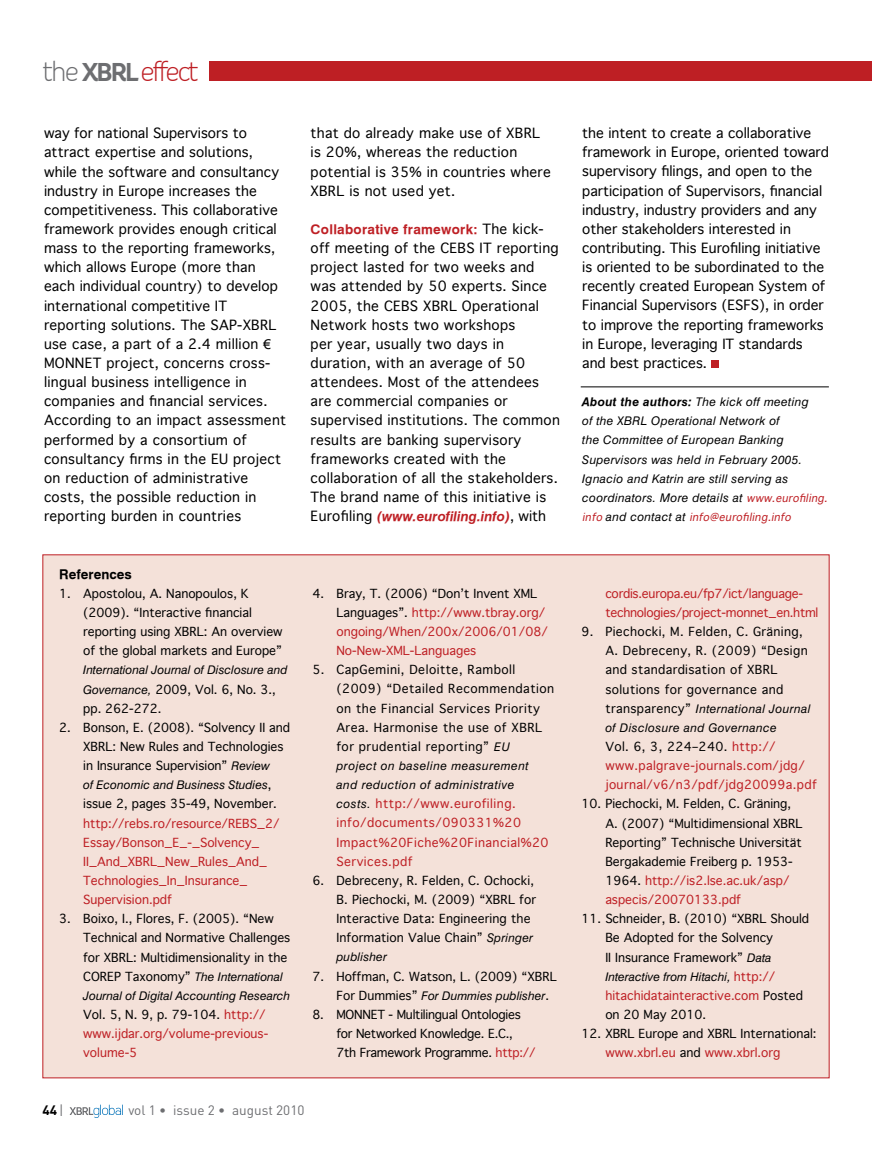
<style>
.page{position:relative;width:872px;height:1149px;background:#fff}
.page>*{position:absolute;margin:0;border:0;box-sizing:border-box;transform-origin:0 0}
.t1{font:300 27px "Oceania";letter-spacing:-.11em;color:#be1f24}
.t2{font:13.5px/19.2px "Geneva";letter-spacing:.02em;color:#000}
.t3{font:13.5px/19.2px "Geneva";color:#000}
.t4{font:13.5px "DIN";color:#6d6e71}
.t5{font:700 13.5px "Geneva";color:#000}
.t6{font:700 13.5px "DIN";color:#000}
.t7{font:12px/19.2px "Geneva";color:#000}
.t8{font:12px/19.2px "Geneva";letter-spacing:.04em;color:#000}
.t9{font:12px/19.2px "Geneva";letter-spacing:.03em;color:#000}
.t10{font:12px/19.2px "Geneva";color:#be1f24}
.t11{font:italic 12px/19.2px "Geneva";letter-spacing:.025em;color:#000}
.t12{font:12px/19.2px "Geneva";letter-spacing:-.02em;color:#000}
.t13{font:italic 12px/19.2px "Geneva";color:#000}
.t14{font:12px/19.2px "Geneva";letter-spacing:-.02em;color:#be1f24}
.t15{font:italic 10.5px "Geneva";color:#be1f24}
.s1{color:#6d6e71}
.s2{font-weight:700;font-size:24px;color:#6d6e71}
.s3{font-family:"Arial"}
.s4{font-weight:700;color:#be1f24}
.s5{font-weight:700;font-style:italic;color:#be1f24}
.s6{font-style:normal}
.s7{font-style:italic}
.s8{color:#be1f24}
.s9{color:#000}
.s10{font-weight:400;color:#6d6e71}
.s11{font-weight:700}
.s12{font-size:10.5px;color:#be1f24}
.s13{font-size:12px;color:#000}
</style>
<div class="page">
<div style="left:43px;top:554px;width:786px;height:523px;background:#f4e1d9"></div>
<div style="left:711px;top:360px;width:8px;height:8px;background:#be1f24"></div>
<hr style="left:581px;top:386px;width:248px;height:1px;background:#000">
<div style="left:210px;top:62px;width:662px;height:19px;background:#be1f24"></div>
<svg style="left:70px;top:1104px;width:53px;height:13px"></svg>
<h1 class="t1" style="left:43px;top:55px;width:158px"><span class="s1">the</span> <span class="s2">XBRL</span>effect</h1>
<p class="t2" style="left:44px;top:125px;width:244px">way for national Supervisors to attract expertise and solutions, while the software and consultancy industry in Europe increases the competitiveness. This collaborative framework provides enough critical mass to the reporting frameworks, which allows Europe (more than each individual country) to develop international competitive IT reporting solutions. The SAP-XBRL use case, a part of a 2.4 million <span class="s3">€ </span>MONNET project, concerns cross&shy;lingual business intelligence in companies and financial services.<br>According to an impact assessment performed by a consortium of consultancy firms in the EU project on reduction of administrative costs, the possible reduction in reporting burden in countries</p>
<p class="t2" style="left:311px;top:125px;width:242px">that do already make use of XBRL is 20%, whereas the reduction potential is 35% in countries where<br>XBRL is not used yet.</p>
<p class="t2" style="left:311px;top:220px;width:251px"><span class="s4">Collaborative framework:</span> The kick&shy;off meeting of the CEBS IT reporting project lasted for two weeks and was attended by 50 experts. Since 2005, the CEBS XBRL Operational Network hosts two workshops<br>per year, usually two days in duration, with an average of 50 attendees. Most of the attendees are commercial companies or supervised institutions. The common results are banking supervisory frameworks created with the collaboration of all the stakeholders.<br>The brand name of this initiative is Eurofiling <span class="s5">(www.eurofiling.info)</span>, with</p>
<p class="t5" style="left:59px;top:565px;width:74px">References</p>
<p class="t7" style="left:83px;top:584px;width:201px;text-indent:-24px">1. Apostolou, A. Nanopoulos, K (2009). “Interactive financial reporting using XBRL: An overview of the global markets and Europe”</p>
<p class="t13" style="left:83px;top:660px;width:206px">International Journal of Disclosure and<br>Governance, <span class="s6">2009, Vol. 6, No. 3., pp. 262-272.</span></p>
<p class="t7" style="left:83px;top:718px;width:208px;text-indent:-24px">2. Bonson, E. (2008). “Solvency II and XBRL: New Rules and Technologies in Insurance Supervision” <span class="s7">Review<br>of Economic and Business Studies</span>, issue 2, pages 35-49, November.</p>
<p class="t10" style="left:83px;top:814px;width:198px">http://rebs.ro/resource/REBS_2/<br>Essay/Bonson_E_-_Solvency_<br>II_And_XBRL_New_Rules_And_<br>Technologies_In_Insurance_<br>Supervision.pdf</p>
<p class="t7" style="left:83px;top:910px;width:209px;text-indent:-24px">3. Boixo, I., Flores, F. (2005). “New<br>Technical and Normative Challenges for XBRL: Multidimensionality in the<br>COREP Taxonomy” <span class="s7">The International<br>Journal of Digital Accounting Research<br></span>Vol. 5, N. 9, p. 79-104. <span class="s8">http:// www.ijdar.org/volume-previous&shy;volume-5</span></p>
<p class="t10" style="left:336px;top:584px;width:213px;text-indent:-24px"><span class="s9">4. Bray, T. (2006) “Don’t Invent XML<br>Languages”.</span> http://www.tbray.org/ ongoing/When/200x/2006/01/08/<br>No-New-XML-Languages</p>
<p class="t8" style="left:336px;top:661px;width:219px;text-indent:-24px">5. CapGemini, Deloitte, Ramboll (2009) “Detailed Recommendation on the Financial Services Priority<br>Area. Harmonise the use of XBRL for prudential reporting” <span class="s7">EU<br>project on baseline measurement<br>and reduction of administrative<br>costs.</span> <span class="s8">http://www.eurofiling. info/documents/090331%20<br>Impact%20Fiche%20Financial%20<br>Services.pdf</span></p>
<p class="t7" style="left:336px;top:871px;width:201px;text-indent:-24px">6. Debreceny, R. Felden, C. Ochocki,<br>B. Piechocki, M. (2009) “XBRL for<br>Interactive Data: Engineering the<br>Information Value Chain” <span class="s7">Springer publisher</span></p>
<p class="t7" style="left:336px;top:967px;width:222px;text-indent:-24px">7. Hoffman, C. Watson, L. (2009) “XBRL<br>For Dummies” <span class="s7">For Dummies publisher</span>.</p>
<p class="t12" style="left:336px;top:1005px;width:201px;text-indent:-24px">8. MONNET - Multilingual Ontologies for Networked Knowledge. E.C.,<br>7th Framework Programme. <span class="s8">http://</span></p>
<p class="t6" style="left:43px;top:1100px;width:22px">44<span class="s10">|</span></p>
<p class="t4" style="left:128px;top:1101px;width:177px">vol 1 • issue 2 • august 2010</p>
<p class="t3" style="left:582px;top:125px;width:248px">the intent to create a collaborative framework in Europe, oriented toward supervisory filings, and open to the participation of Supervisors, financial industry, industry providers and any other stakeholders interested in contributing. This Eurofiling initiative is oriented to be subordinated to the recently created European System of Financial Supervisors (ESFS), in order to improve the reporting frameworks in Europe, leveraging IT standards and best practices.</p>
<p class="t11" style="left:582px;top:392px;width:249px"><span class="s11">About the authors:</span> The kick off meeting<br>of the XBRL Operational Network of<br>the Committee of European Banking Supervisors was held in February 2005.<br>Ignacio and Katrin are still serving as coordinators. More details at <span class="s12">www.eurofiling.</span></p>
<p class="t15" style="left:582px;top:510px;width:213px">info <span class="s13">a n d c o n ta c t a t</span> info@eurofiling.info</p>
<p class="t14" style="left:605px;top:584px;width:214px">cordis.europa.eu/fp7/ict/language&shy;technologies/project-monnet_en.html</p>
<p class="t9" style="left:605px;top:623px;width:213px;text-indent:-24px">9. Piechocki, M. Felden, C. Gräning,<br>A. Debreceny, R. (2009) “Design and standardisation of XBRL solutions for governance and transparency” <span class="s7">International Journal of Disclosure and Governance<br></span>Vol. 6, 3, 224–240. <span class="s8">http:// www.palgrave-journals.com/jdg/ journal/v6/n3/pdf/jdg20099a.pdf</span></p>
<p class="t7" style="left:605px;top:795px;width:198px;text-indent:-24px">10. Piechocki, M. Felden, C. Gräning, A. (2007) “Multidimensional XBRL Reporting” Technische Universität Bergakademie Freiberg p. 1953- 1964. <span class="s8">http://is2.lse.ac.uk/asp/ aspecis/20070133.pdf</span></p>
<p class="t7" style="left:605px;top:910px;width:205px;text-indent:-24px">11. Schneider, B. (2010) “XBRL Should<br>Be Adopted for the Solvency<br>II Insurance Framework” <span class="s7">Data<br>Interactive from Hitachi,</span> <span class="s8">http:// hitachidatainteractive.com</span> Posted on 20 May 2010.</p>
<p class="t7" style="left:605px;top:1024px;width:213px;text-indent:-24px">12. XBRL Europe and XBRL International: <span class="s8">www.xbrl.eu</span> and <span class="s8">www.xbrl.org</span></p>
</div>
